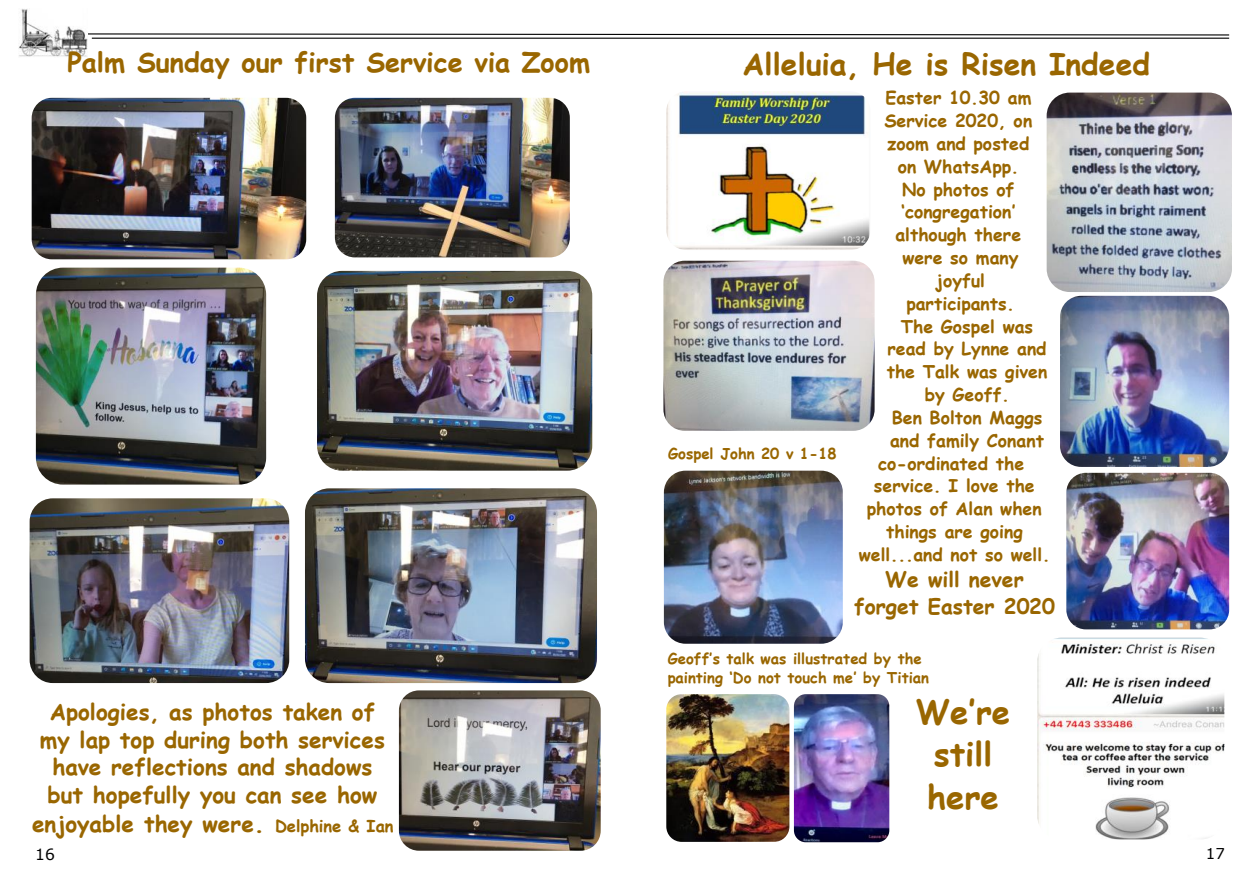
<style>
.page{position:relative;width:1259px;height:893px;background:#fff}
.page>*{position:absolute;margin:0;border:0;box-sizing:border-box;transform-origin:0 0}
.t1{font:700 33px/42.6px "Comic Sans MS";color:#960;text-align:center}
.t2{font:700 30.15px "Comic Sans MS";color:#960}
.t3{font:700 27px "Comic Sans MS";color:#960}
.t4{font:700 22.5px/28px "Comic Sans MS";color:#960;text-align:center}
.t5{font:700 21px/27.2px "Comic Sans MS";color:#960;text-align:center}
.t6{font:700 17.7px "Comic Sans MS";color:#960}
.t7{font:15.45px "Verdana";color:#000}
.t8{font:700 15px/19.2px "Comic Sans MS";color:#960}
.t9{font:15px "Verdana";color:#000}
.s1{font-size:24px}
.s2{font-size:16.5px}
</style>
<div class="page">
<hr style="left:92px;top:38px;width:539px;height:1px;background:#000">
<img style="left:19px;top:9px;width:68px;height:48px">
<img style="left:36px;top:268px;width:230px;height:217px">
<img style="left:32px;top:98px;width:274px;height:161px">
<img style="left:335px;top:98px;width:235px;height:159px">
<img style="left:399px;top:690px;width:202px;height:161px">
<img style="left:317px;top:271px;width:275px;height:200px">
<img style="left:305px;top:488px;width:292px;height:195px">
<img style="left:30px;top:498px;width:259px;height:185px">
<hr style="left:628px;top:38px;width:601px;height:1px;background:#000">
<svg style="left:82px;top:33px;width:1148px;height:3px"></svg>
<img style="left:663px;top:261px;width:211px;height:170px">
<img style="left:664px;top:471px;width:179px;height:173px">
<img style="left:1046px;top:93px;width:186px;height:199px">
<img style="left:1037px;top:638px;width:187px;height:201px">
<img style="left:1060px;top:296px;width:169px;height:171px">
<img style="left:1066px;top:473px;width:163px;height:156px">
<img style="left:666px;top:91px;width:204px;height:159px">
<img style="left:666px;top:694px;width:123px;height:148px">
<img style="left:794px;top:694px;width:95px;height:148px">
<p class="t3" style="left:68px;top:42px;width:524px">Palm Sunday our first Service via Zoom</p>
<p class="t2" style="left:742px;top:42px;width:409px">Alleluia, He is Risen Indeed</p>
<p class="t6" style="left:885px;top:85px;width:147px">Easter 10.30 am</p>
<p class="t6" style="left:884px;top:107px;width:149px">Service 2020, on</p>
<p class="t6" style="left:887px;top:130px;width:144px">zoom and posted</p>
<p class="t6" style="left:898px;top:153px;width:123px">on WhatsApp.</p>
<p class="t6" style="left:902px;top:176px;width:114px">No photos of</p>
<p class="t6" style="left:901px;top:199px;width:116px">‘congregation’</p>
<p class="t6" style="left:895px;top:222px;width:127px">although there</p>
<p class="t6" style="left:902px;top:244px;width:118px">were so many</p>
<p class="t6" style="left:936px;top:267px;width:51px">joyful</p>
<p class="t6" style="left:906px;top:290px;width:110px">participants.</p>
<p class="t6" style="left:901px;top:313px;width:134px">The Gospel was</p>
<p class="t6" style="left:887px;top:336px;width:161px">read by Lynne and</p>
<p class="t6" style="left:886px;top:359px;width:162px">the Talk was given</p>
<p class="t6" style="left:924px;top:381px;width:86px">by Geoff.</p>
<p class="t6" style="left:891px;top:404px;width:152px">Ben Bolton Maggs</p>
<p class="t6" style="left:890px;top:427px;width:155px">and family Conant</p>
<p class="t6" style="left:878px;top:450px;width:148px">co-ordinated the</p>
<p class="t6" style="left:874px;top:473px;width:162px">service. I love the</p>
<p class="t6" style="left:867px;top:496px;width:176px">photos of Alan when</p>
<p class="t6" style="left:886px;top:519px;width:138px">things are going</p>
<p class="t6" style="left:859px;top:541px;width:193px">well...and not so well.</p>
<p class="t5" style="left:854px;top:565px;width:202px">We will never forget Easter 2020</p>
<p class="t8" style="left:668px;top:443px;width:170px">Gospel John 20 v 1-18</p>
<p class="t8" style="left:667px;top:649px;width:263px">Geoff’s talk was illustrated by the painting ‘Do not touch me’ by Titian</p>
<p class="t4" style="left:32px;top:697px;width:363px">Apologies, as photos taken of<br>my lap top during both services have reflections and shadows but hopefully you can see how enjoyable they were<span class="s1">.</span> <span class="s2">Delphine &amp; Ian</span></p>
<p class="t1" style="left:916px;top:689px;width:96px">We’re still here</p>
<p class="t7" style="left:35px;top:843px;width:21px">16</p>
<p class="t9" style="left:1205px;top:843px;width:21px">17</p>
</div>
